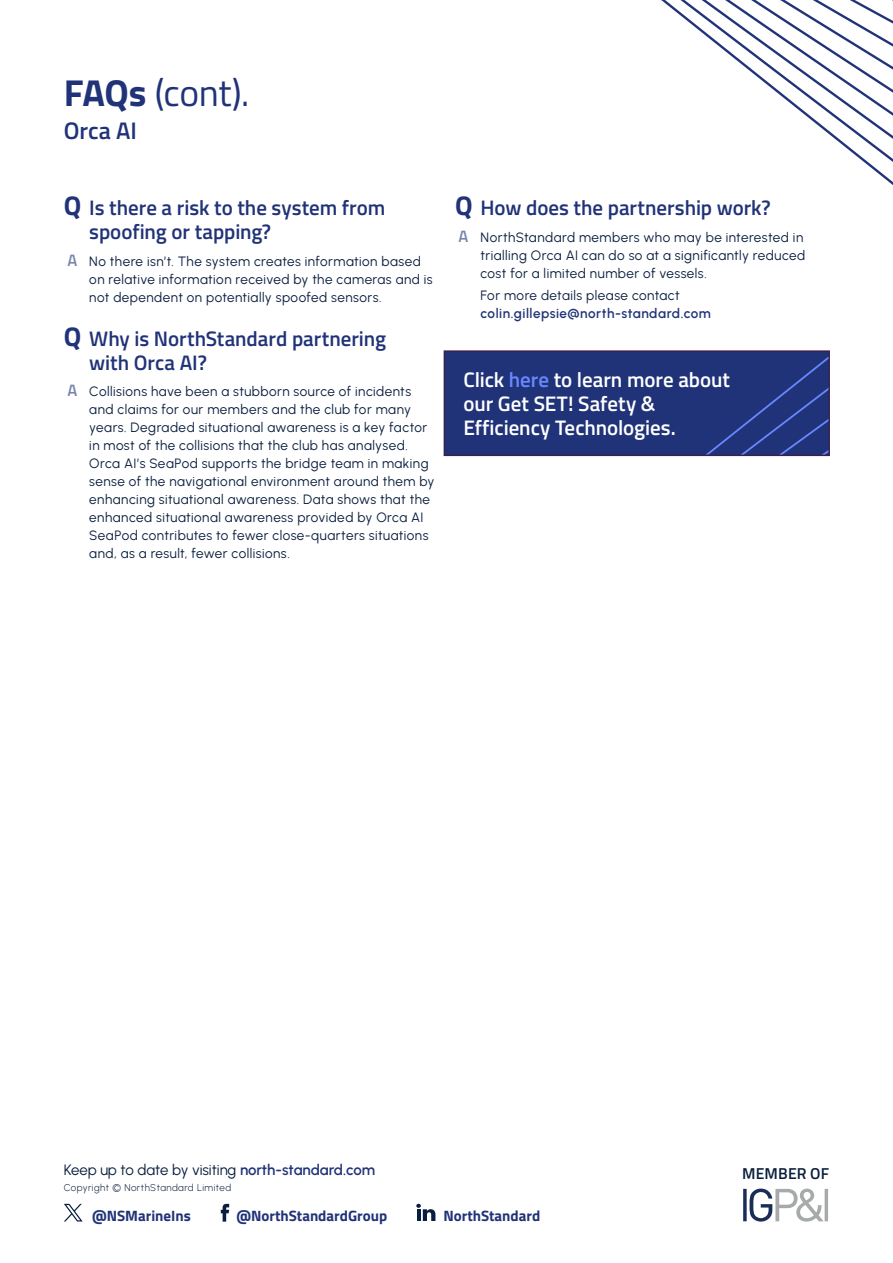
<style>
.page{position:relative;width:893px;height:1263px;background:#fff}
.page>*{position:absolute;margin:0;border:0;box-sizing:border-box;transform-origin:0 0}
.t1{font:37.5px "Titillium Web";color:#213378}
.t2{font:600 24px "Titillium Web";color:#213378}
.t3{font:600 21px/24px "Titillium Web";color:#213378}
.t4{font:600 21px/24px "Titillium Web";color:#fff}
.t5{font:600 15.75px "Titillium Web";letter-spacing:.01em;color:#091e3e}
.t6{font:700 15px "Titillium Web";color:#213378}
.t7{font:15px "Urbanist";letter-spacing:-.005em;color:#091e3e}
.t8{font:13.5px/18px "Urbanist";letter-spacing:.035em;color:#091e3e}
.t9{font:600 13.5px "Urbanist";letter-spacing:.035em;color:#213378}
.t10{font:9.75px "Urbanist";letter-spacing:.05em;color:#091e3e}
.s1{font-weight:700}
.s2{font-weight:700;font-size:27px}
.s3{font-family:"Titillium Web";font-weight:600;font-size:16.5px;color:#7a84ae}
.s4{color:#6987ff}
.s5{font-weight:600;color:#213378}
</style>
<div class="page">
<div style="left:447px;top:353px;width:380px;height:100px;background:#213378"></div>
<div style="left:444px;top:350px;width:386px;height:106px;border:2px solid #3a2050"></div>
<svg style="left:416px;top:1204px;width:19px;height:17px"></svg>
<svg style="left:221px;top:1204px;width:8px;height:17px"></svg>
<svg style="left:743px;top:1188px;width:85px;height:33px"></svg>
<svg style="left:64px;top:1204px;width:19px;height:17px"></svg>
<svg style="left:661px;top:0;width:232px;height:185px"></svg>
<h1 class="t1" style="left:64px;top:78px;width:187px"><span class="s1">FAQs</span> (cont).</h1>
<h2 class="t2" style="left:64px;top:121px;width:75px">Orca AI</h2>
<h3 class="t3" style="left:89px;top:198px;width:298px;text-indent:-26px"><span class="s2">Q</span> Is there a risk to the system from spoofing or tapping?</h3>
<p class="t8" style="left:89px;top:252px;width:345px;text-indent:-22px"><span class="s3">A</span> No there isn’t. The system creates information based on relative information received by the cameras and is not dependent on potentially spoofed sensors.</p>
<h3 class="t3" style="left:89px;top:328px;width:298px;text-indent:-26px"><span class="s2">Q</span> Why is NorthStandard partnering with Orca AI?</h3>
<p class="t8" style="left:89px;top:382px;width:347px;text-indent:-22px"><span class="s3">A</span> Collisions have been a stubborn source of incidents and claims for our members and the club for many years. Degraded situational awareness is a key factor in most of the collisions that the club has analysed.<br>Orca AI’s SeaPod supports the bridge team in making sense of the navigational environment around them by enhancing situational awareness. Data shows that the enhanced situational awareness provided by Orca AI SeaPod contributes to fewer close-quarters situations and, as a result, fewer collisions.</p>
<h3 class="t3" style="left:455px;top:198px;width:317px"><span class="s2">Q</span> How does the partnership work?</h3>
<p class="t8" style="left:480px;top:228px;width:326px;text-indent:-22px"><span class="s3">A</span> NorthStandard members who may be interested in trialling Orca AI can do so at a significantly reduced cost for a limited number of vessels.</p>
<p class="t8" style="left:480px;top:286px;width:201px">For more details please contact</p>
<p class="t9" style="left:480px;top:305px;width:232px">colin.gillepsie@north-standard.com</p>
<h3 class="t4" style="left:463px;top:369px;width:268px">Click <span class="s4">here</span> to learn more about our Get SET! Safety &amp;<br>Efficiency Technologies.</h3>
<p class="t7" style="left:64px;top:1161px;width:313px">Keep up to date by visiting <span class="s5">north-standard.com</span></p>
<p class="t10" style="left:64px;top:1181px;width:169px">Copyright © NorthStandard Limited</p>
<p class="t6" style="left:237px;top:1210px;width:152px">@NorthStandardGroup</p>
<p class="t6" style="left:443px;top:1210px;width:98px">NorthStandard</p>
<p class="t6" style="left:92px;top:1210px;width:100px">@NSMarineIns</p>
<p class="t5" style="left:742px;top:1167px;width:88px">MEMBER OF</p>
</div>
